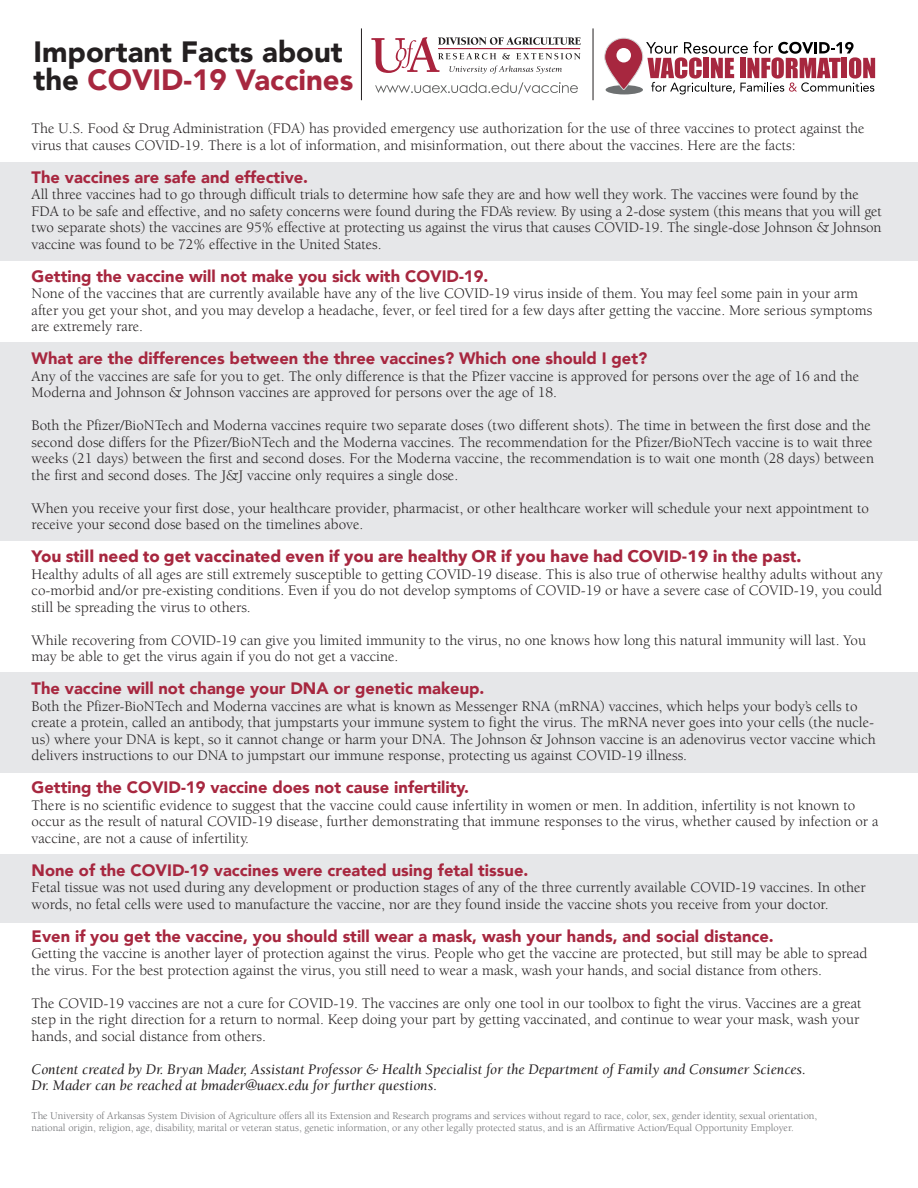
<style>
.page{position:relative;width:918px;height:1188px;background:#fff}
.page>*{position:absolute;margin:0;border:0;box-sizing:border-box;transform-origin:0 0}
.t1{font:900 29.25px/28.5px "Avenir";color:#231f20}
.t2{font:900 16.5px "Avenir";color:#a7273f}
.t3{font:700 16.5px "Avenir Next";color:#a7273f}
.t4{font:15px/16.5px "Berkeley";color:#231f20}
.t5{font:italic 15px/16.5px "Berkeley";color:#231f20}
.t6{font:10.5px/12px "Berkeley";color:#6c6d70}
.s1{color:#a7273f}
</style>
<div class="page">
<div style="left:0;top:162px;width:918px;height:98px;background:#e6e7e9"></div>
<div style="left:0;top:672px;width:918px;height:100px;background:#e6e7e9"></div>
<div style="left:0;top:854px;width:918px;height:69px;background:#e6e7e9"></div>
<div style="left:0;top:342px;width:918px;height:198px;background:#e6e7e9"></div>
<hr style="left:361px;top:28px;width:1px;height:72px;background:#231f20">
<hr style="left:593px;top:28px;width:1px;height:72px;background:#231f20">
<svg style="left:371px;top:37px;width:210px;height:37px"></svg>
<svg style="left:375px;top:82px;width:203px;height:12px"></svg>
<svg style="left:604px;top:38px;width:271px;height:56px"></svg>
<div style="left:616px;top:48px;width:15px;height:14px;background:#fff;border-radius:50%"></div>
<h1 class="t1" style="left:33px;top:37px;width:321px">Important Facts about the <span class="s1">COVID-19 Vaccines</span></h1>
<p class="t4" style="left:32px;top:121px;width:834px">The U.S. Food &amp; Drug Administration (FDA) has provided emergency use authorization for the use of three vaccines to protect against the virus that causes COVID-19. There is a lot of information, and misinformation, out there about the vaccines. Here are the facts:</p>
<h2 class="t2" style="left:32px;top:163px;width:278px">The vaccines are safe and effective.</h2>
<p class="t4" style="left:32px;top:187px;width:852px">All three vaccines had to go through difficult trials to determine how safe they are and how well they work. The vaccines were found by the FDA to be safe and effective, and no safety concerns were found during the FDA’s review. By using a 2-dose system (this means that you will get two separate shots) the vaccines are 95% effective at protecting us against the virus that causes COVID-19. The single-dose Johnson &amp; Johnson vaccine was found to be 72% effective in the United States.</p>
<h2 class="t2" style="left:32px;top:262px;width:458px">Getting the vaccine will not make you sick with COVID-19.</h2>
<p class="t4" style="left:32px;top:286px;width:842px">None of the vaccines that are currently available have any of the live COVID-19 virus inside of them. You may feel some pain in your arm after you get your shot, and you may develop a headache, fever, or feel tired for a few days after getting the vaccine. More serious symptoms are extremely rare.</p>
<h2 class="t2" style="left:32px;top:344px;width:617px">What are the differences between the three vaccines? Which one should I get?</h2>
<p class="t4" style="left:32px;top:368px;width:829px">Any of the vaccines are safe for you to get. The only difference is that the Pfizer vaccine is approved for persons over the age of 16 and the<br>Moderna and Johnson &amp; Johnson vaccines are approved for persons over the age of 18.</p>
<p class="t4" style="left:32px;top:418px;width:844px">Both the Pfizer/BioNTech and Moderna vaccines require two separate doses (two different shots). The time in between the first dose and the second dose differs for the Pfizer/BioNTech and the Moderna vaccines. The recommendation for the Pfizer/BioNTech vaccine is to wait three weeks (21 days) between the first and second doses. For the Moderna vaccine, the recommendation is to wait one month (28 days) between the first and second doses. The J&amp;J vaccine only requires a single dose.</p>
<p class="t4" style="left:32px;top:500px;width:839px">When you receive your first dose, your healthcare provider, pharmacist, or other healthcare worker will schedule your next appointment to receive your second dose based on the timelines above.</p>
<h2 class="t3" style="left:32px;top:542px;width:771px">You still need to get vaccinated even if you are healthy OR if you have had COVID-19 in the past.</h2>
<p class="t4" style="left:32px;top:566px;width:852px;text-align:justify">Healthy adults of all ages are still extremely susceptible to getting COVID-19 disease. This is also true of otherwise healthy adults without any co-morbid and/or pre-existing conditions. Even if you do not develop symptoms of COVID-19 or have a severe case of COVID-19, you could still be spreading the virus to others.</p>
<p class="t4" style="left:32px;top:632px;width:836px">While recovering from COVID-19 can give you limited immunity to the virus, no one knows how long this natural immunity will last. You may be able to get the virus again if you do not get a vaccine.</p>
<h2 class="t2" style="left:32px;top:674px;width:454px">The vaccine will not change your DNA or genetic makeup.</h2>
<p class="t4" style="left:32px;top:698px;width:846px">Both the Pfizer-BioNTech and Moderna vaccines are what is known as Messenger RNA (mRNA) vaccines, which helps your body’s cells to create a protein, called an antibody, that jumpstarts your immune system to fight the virus. The mRNA never goes into your cells (the nucle&shy;us) where your DNA is kept, so it cannot change or harm your DNA. The Johnson &amp; Johnson vaccine is an adenovirus vector vaccine which delivers instructions to our DNA to jumpstart our immune response, protecting us against COVID-19 illness.</p>
<h2 class="t2" style="left:32px;top:773px;width:439px">Getting the COVID-19 vaccine does not cause infertility.</h2>
<p class="t4" style="left:32px;top:797px;width:848px">There is no scientific evidence to suggest that the vaccine could cause infertility in women or men. In addition, infertility is not known to occur as the result of natural COVID-19 disease, further demonstrating that immune responses to the virus, whether caused by infection or a vaccine, are not a cause of infertility.</p>
<h2 class="t2" style="left:32px;top:856px;width:498px">None of the COVID-19 vaccines were created using fetal tissue.</h2>
<p class="t4" style="left:32px;top:880px;width:836px">Fetal tissue was not used during any development or production stages of any of the three currently available COVID-19 vaccines. In other words, no fetal cells were used to manufacture the vaccine, nor are they found inside the vaccine shots you receive from your doctor.</p>
<h2 class="t2" style="left:32px;top:922px;width:744px">Even if you get the vaccine, you should still wear a mask, wash your hands, and social distance.</h2>
<p class="t4" style="left:32px;top:946px;width:837px">Getting the vaccine is another layer of protection against the virus. People who get the vaccine are protected, but still may be able to spread the virus. For the best protection against the virus, you still need to wear a mask, wash your hands, and social distance from others.</p>
<p class="t4" style="left:32px;top:995px;width:832px">The COVID-19 vaccines are not a cure for COVID-19. The vaccines are only one tool in our toolbox to fight the virus. Vaccines are a great step in the right direction for a return to normal. Keep doing your part by getting vaccinated, and continue to wear your mask, wash your hands, and social distance from others.</p>
<p class="t5" style="left:32px;top:1061px;width:776px">Content created by Dr. Bryan Mader, Assistant Professor &amp; Health Specialist for the Department of Family and Consumer Sciences.<br>Dr. Mader can be reached at bmader@uaex.edu for further questions.</p>
<p class="t6" style="left:32px;top:1110px;width:787px">The University of Arkansas System Division of Agriculture offers all its Extension and Research programs and services without regard to race, color, sex, gender identity, sexual orientation, national origin, religion, age, disability, marital or veteran status, genetic information, or any other legally protected status, and is an Affirmative Action/Equal Opportunity Employer.</p>
</div>
